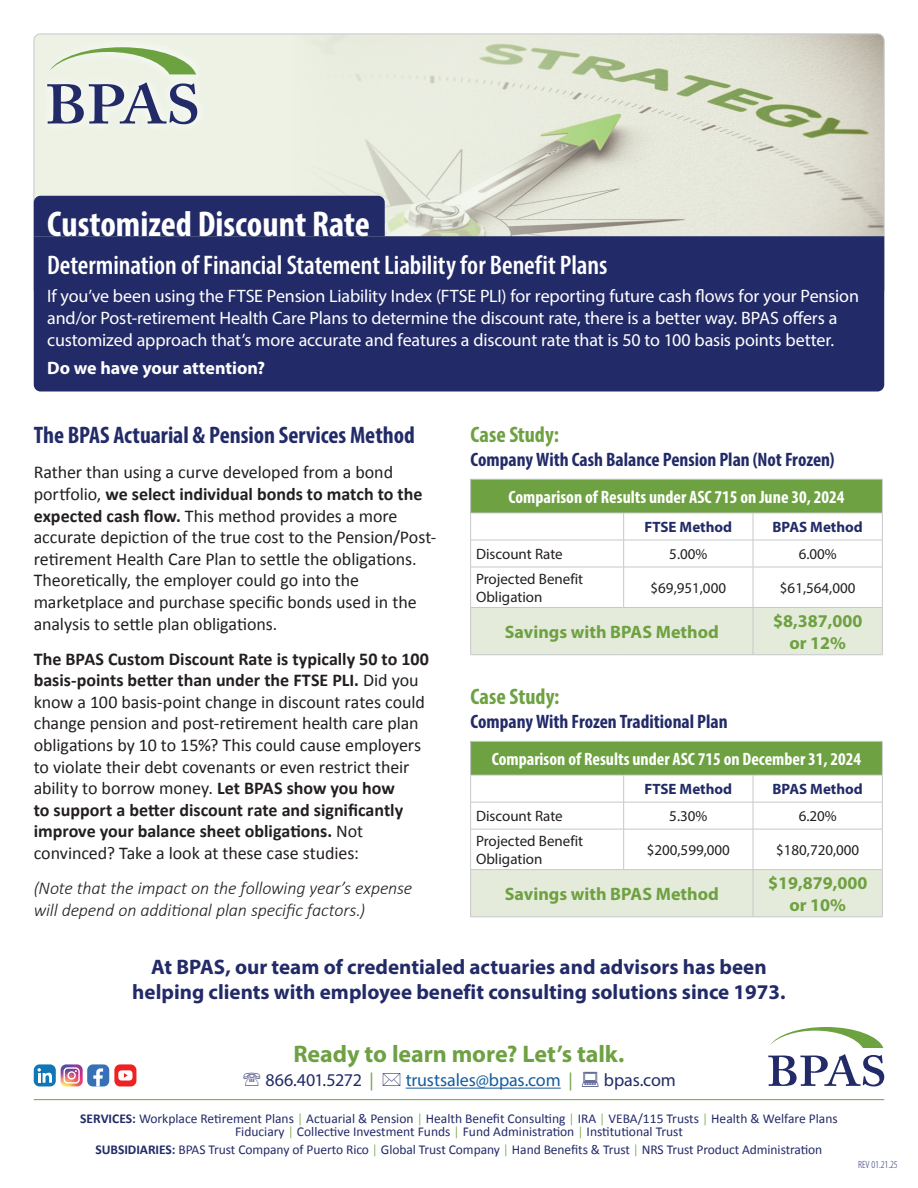
<style>
.page{position:relative;width:918px;height:1188px;background:#fff}
.page>*{position:absolute;margin:0;border:0;box-sizing:border-box;transform-origin:0 0}
.t1{font:700 condensed 36px "Myriad Pro";color:#fff}
.t2{font:600 condensed 27px "Myriad Pro";letter-spacing:-.005em;color:#fff}
.t3{font:700 condensed 24px "Myriad Pro";color:#222b68}
.t4{font:700 24px "Myriad Pro";letter-spacing:-.005em;color:#6ea141}
.t5{font:700 condensed 22.5px "Myriad Pro";color:#6ea141}
.t6{font:700 21px/25.2px "Myriad Pro";color:#222b68;text-align:center}
.t7{font:700 condensed 19.5px "Myriad Pro";color:#222b68}
.t8{font:18px/21.6px "Calibri";letter-spacing:-.005em;color:#231f20}
.t9{font:18px/21.6px "Myriad Pro";letter-spacing:-.01em;color:#fff}
.t10{font:700 condensed 18px "Myriad Pro";color:#fff}
.t11{font:italic 300 18px/21.6px "Calibri";letter-spacing:-.01em;color:#231f20}
.t12{font:700 18px/21.6px "Myriad Pro";color:#6ea141;text-align:center}
.t13{font:700 18px "Myriad Pro";color:#fff}
.t14{font:18px "Myriad Pro";letter-spacing:-.01em;color:#222b68}
.t15{font:18px "Myriad Pro";letter-spacing:-.005em;color:#175d9e}
.t16{font:15px/18px "Myriad Pro";color:#231f20}
.t17{font:700 15px "Myriad Pro";color:#222b68}
.t18{font:13.5px/13.5px "Calibri";color:#222b68;text-align:center}
.t19{font:300 condensed 10.5px "Myriad Pro";color:#222b68}
.s1{font-weight:700}
.s2{color:#6ea141}
.s3{font-weight:300;color:#6ea141}
</style>
<div class="page">
<hr style="left:406px;top:1088px;width:155px;height:1px;background:#175d9e">
<svg style="left:770px;top:1027px;width:113px;height:21px"></svg>
<svg style="left:768px;top:1054px;width:116px;height:32px"></svg>
<div style="left:34px;top:1064px;width:22px;height:22px;background:#0f77b6;border-radius:6px"></div>
<svg style="left:38px;top:1068px;width:14px;height:15px"></svg>
<svg style="left:61px;top:1064px;width:22px;height:22px"></svg>
<div style="left:87px;top:1064px;width:22px;height:22px;background:#3670b7;border-radius:6px"></div>
<svg style="left:93px;top:1068px;width:10px;height:18px"></svg>
<div style="left:114px;top:1064px;width:22px;height:22px;background:#ee2123;border-radius:6px"></div>
<div style="left:118px;top:1070px;width:14px;height:11px;background:#fff;border-radius:3px"></div>
<svg style="left:124px;top:1073px;width:4px;height:5px"></svg>
<hr style="left:34px;top:1099px;width:850px;height:1px;background:#6ea141">
<svg style="left:34px;top:34px;width:850px;height:202px;background:#e0e3d4"></svg>
<div style="left:37px;top:36px;width:171px;height:99px;background:#edf2e6"></div>
<svg style="left:49px;top:47px;width:147px;height:27px"></svg>
<svg style="left:47px;top:82px;width:150px;height:42px"></svg>
<div style="left:34px;top:236px;width:850px;height:156px;background:#222b68"></div>
<div style="left:34px;top:196px;width:351px;height:40px;background:#222b68"></div>
<div style="left:471px;top:479px;width:411px;height:34px;background:#6ea141"></div>
<hr style="left:470px;top:479px;width:154px;height:1px;background:#c7c8ca">
<hr style="left:470px;top:479px;width:1px;height:34px;background:#c7c8ca">
<hr style="left:624px;top:479px;width:129px;height:1px;background:#c7c8ca">
<hr style="left:753px;top:479px;width:130px;height:1px;background:#c7c8ca">
<hr style="left:882px;top:479px;width:1px;height:34px;background:#c7c8ca">
<svg style="left:470px;top:513px;width:413px;height:141px"></svg>
<hr style="left:470px;top:567px;width:154px;height:1px;background:#c7c8ca">
<hr style="left:470px;top:567px;width:1px;height:40px;background:#c7c8ca">
<hr style="left:624px;top:567px;width:129px;height:1px;background:#c7c8ca">
<hr style="left:623px;top:567px;width:1px;height:40px;background:#c7c8ca">
<hr style="left:753px;top:567px;width:130px;height:1px;background:#c7c8ca">
<hr style="left:753px;top:567px;width:1px;height:40px;background:#c7c8ca">
<hr style="left:882px;top:567px;width:1px;height:40px;background:#c7c8ca">
<hr style="left:470px;top:607px;width:154px;height:1px;background:#c7c8ca">
<hr style="left:470px;top:608px;width:1px;height:47px;background:#c7c8ca">
<hr style="left:624px;top:607px;width:129px;height:1px;background:#c7c8ca">
<hr style="left:753px;top:607px;width:130px;height:1px;background:#c7c8ca">
<hr style="left:753px;top:608px;width:1px;height:47px;background:#c7c8ca">
<hr style="left:882px;top:608px;width:1px;height:47px;background:#c7c8ca">
<hr style="left:470px;top:654px;width:154px;height:1px;background:#c7c8ca">
<hr style="left:624px;top:654px;width:129px;height:1px;background:#c7c8ca">
<hr style="left:753px;top:654px;width:130px;height:1px;background:#c7c8ca">
<div style="left:471px;top:741px;width:411px;height:34px;background:#6ea141"></div>
<hr style="left:470px;top:741px;width:154px;height:1px;background:#c7c8ca">
<hr style="left:470px;top:742px;width:1px;height:33px;background:#c7c8ca">
<hr style="left:624px;top:741px;width:129px;height:1px;background:#c7c8ca">
<hr style="left:753px;top:741px;width:130px;height:1px;background:#c7c8ca">
<hr style="left:882px;top:742px;width:1px;height:33px;background:#c7c8ca">
<svg style="left:470px;top:775px;width:413px;height:142px"></svg>
<hr style="left:470px;top:829px;width:154px;height:1px;background:#c7c8ca">
<hr style="left:470px;top:829px;width:1px;height:40px;background:#c7c8ca">
<hr style="left:624px;top:829px;width:129px;height:1px;background:#c7c8ca">
<hr style="left:623px;top:829px;width:1px;height:40px;background:#c7c8ca">
<hr style="left:753px;top:829px;width:130px;height:1px;background:#c7c8ca">
<hr style="left:753px;top:829px;width:1px;height:40px;background:#c7c8ca">
<hr style="left:882px;top:829px;width:1px;height:40px;background:#c7c8ca">
<hr style="left:470px;top:869px;width:154px;height:1px;background:#c7c8ca">
<hr style="left:470px;top:870px;width:1px;height:47px;background:#c7c8ca">
<hr style="left:624px;top:869px;width:129px;height:1px;background:#c7c8ca">
<hr style="left:753px;top:869px;width:130px;height:1px;background:#c7c8ca">
<hr style="left:753px;top:870px;width:1px;height:47px;background:#c7c8ca">
<hr style="left:882px;top:870px;width:1px;height:47px;background:#c7c8ca">
<hr style="left:470px;top:917px;width:154px;height:1px;background:#c7c8ca">
<hr style="left:624px;top:917px;width:129px;height:1px;background:#c7c8ca">
<hr style="left:753px;top:917px;width:130px;height:1px;background:#c7c8ca">
<h1 class="t1" style="left:47px;top:202px;width:324px">Customized Discount Rate</h1>
<h2 class="t2" style="left:47px;top:248px;width:562px">Determination of Financial Statement Liability for Benefit Plans</h2>
<p class="t9" style="left:47px;top:285px;width:813px">If you’ve been using the FTSE Pension Liability Index (FTSE PLI) for reporting future cash flows for your Pension and/or Post-retirement Health Care Plans to determine the discount rate, there is a better way. BPAS offers a customized approach that’s more accurate and features a discount rate that is 50 to 100 basis points better.</p>
<p class="t13" style="left:47px;top:356px;width:220px">Do we have your attention?</p>
<h3 class="t3" style="left:34px;top:420px;width:383px">The BPAS Actuarial &amp; Pension Services Method</h3>
<p class="t8" style="left:34px;top:461px;width:404px">Rather than using a curve developed from a bond portfolio, <span class="s1">we select individual bonds to match to the expected cash flow.</span> This method provides a more accurate depiction of the true cost to the Pension/Post&shy;retirement Health Care Plan to settle the obligations.<br>Theoretically, the employer could go into the marketplace and purchase specific bonds used in the analysis to settle plan obligations.</p>
<p class="t8" style="left:34px;top:647px;width:397px"><span class="s1">The BPAS Custom Discount Rate is typically 50 to 100 basis-points better than under the FTSE PLI.</span> Did you know a 100 basis-point change in discount rates could change pension and post-retirement health care plan obligations by 10 to 15%? This could cause employers to violate their debt covenants or even restrict their ability to borrow money. <span class="s1">Let BPAS show you how<br>to support a better discount rate and significantly improve your balance sheet obligations.</span> Not convinced? Take a look at these case studies:</p>
<p class="t11" style="left:34px;top:877px;width:380px">(Note that the impact on the following year’s expense will depend on additional plan specific factors.)</p>
<p class="t5" style="left:471px;top:421px;width:90px">Case Study:</p>
<p class="t7" style="left:471px;top:447px;width:365px">Company With Cash Balance Pension Plan (Not Frozen)</p>
<p class="t10" style="left:508px;top:486px;width:338px">Comparison of Results under ASC 715 on June 30, 2024</p>
<p class="t17" style="left:644px;top:517px;width:89px">FTSE Method</p>
<p class="t17" style="left:772px;top:517px;width:92px">BPAS Method</p>
<p class="t16" style="left:476px;top:545px;width:88px">Discount Rate</p>
<p class="t16" style="left:669px;top:545px;width:40px">5.00%</p>
<p class="t16" style="left:799px;top:545px;width:40px">6.00%</p>
<p class="t16" style="left:476px;top:570px;width:109px">Projected Benefit<br>Obligation</p>
<p class="t16" style="left:651px;top:579px;width:77px">$69,951,000</p>
<p class="t16" style="left:780px;top:579px;width:77px">$61,564,000</p>
<p class="t12" style="left:505px;top:620px;width:216px">Savings with BPAS Method</p>
<p class="t12" style="left:773px;top:610px;width:91px">$8,387,000 or 12%</p>
<p class="t5" style="left:471px;top:683px;width:90px">Case Study:</p>
<p class="t7" style="left:471px;top:709px;width:259px">Company With Frozen Traditional Plan</p>
<p class="t10" style="left:492px;top:748px;width:371px">Comparison of Results under ASC 715 on December 31, 2024</p>
<p class="t17" style="left:644px;top:779px;width:89px">FTSE Method</p>
<p class="t17" style="left:772px;top:779px;width:92px">BPAS Method</p>
<p class="t16" style="left:476px;top:807px;width:88px">Discount Rate</p>
<p class="t16" style="left:669px;top:807px;width:40px">5.30%</p>
<p class="t16" style="left:799px;top:807px;width:40px">6.20%</p>
<p class="t16" style="left:476px;top:832px;width:109px">Projected Benefit<br>Obligation</p>
<p class="t16" style="left:647px;top:841px;width:85px">$200,599,000</p>
<p class="t16" style="left:776px;top:841px;width:85px">$180,720,000</p>
<p class="t12" style="left:505px;top:883px;width:216px">Savings with BPAS Method</p>
<p class="t12" style="left:768px;top:872px;width:101px">$19,879,000 or 10%</p>
<p class="t6" style="left:132px;top:954px;width:655px">At BPAS, our team of credentialed actuaries and advisors has been helping clients with employee benefit consulting solutions since 1973.</p>
<h3 class="t4" style="left:294px;top:1039px;width:332px">Ready to learn more? Let’s talk.</h3>
<p class="t14" style="left:266px;top:1069px;width:110px">866.401.5272 <span class="s2">|</span></p>
<p class="t15" style="left:406px;top:1069px;width:168px">trustsales@bpas.com <span class="s2">|</span></p>
<p class="t14" style="left:604px;top:1069px;width:73px">bpas.com</p>
<p class="t18" style="left:80px;top:1111px;width:759px"><span class="s1">SERVICES:</span> Workplace Retirement Plans <span class="s3">|</span> Actuarial &amp; Pension <span class="s3">|</span> Health Benefit Consulting <span class="s3">|</span> IRA <span class="s3">|</span> VEBA/115 Trusts <span class="s3">|</span> Health &amp; Welfare Plans<br>Fiduciary <span class="s3">|</span> Collective Investment Funds <span class="s3">|</span> Fund Administration <span class="s3">|</span> Institutional Trust</p>
<p class="t18" style="left:96px;top:1143px;width:728px"><span class="s1">SUBSIDIARIES:</span> BPAS Trust Company of Puerto Rico <span class="s3">|</span> Global Trust Company <span class="s3">|</span> Hand Benefits &amp; Trust <span class="s3">|</span> NRS Trust Product Administration</p>
<p class="t19" style="left:858px;top:1158px;width:41px">REV 01.21.25</p>
</div>
